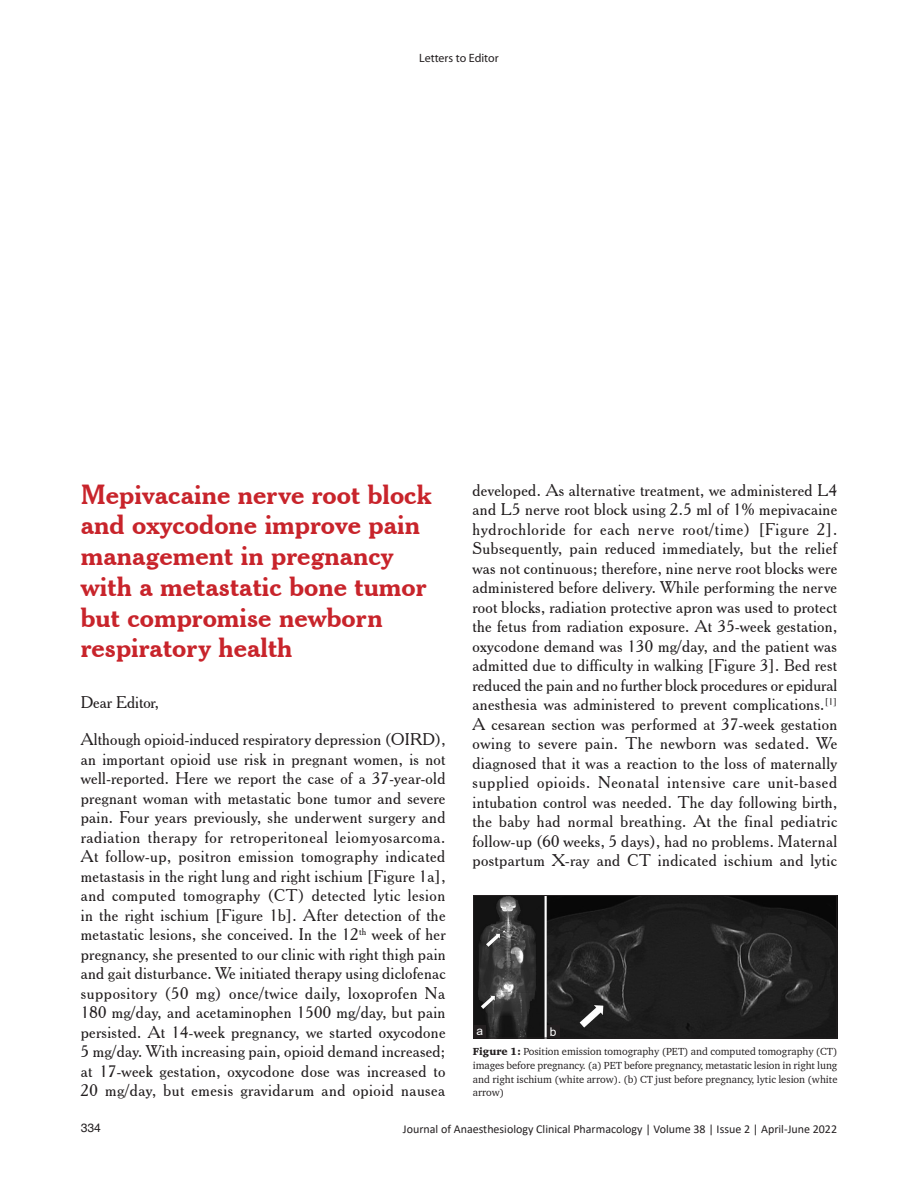
<style>
.page{position:relative;width:918px;height:1188px;background:#fff}
.page>*{position:absolute;margin:0;border:0;box-sizing:border-box;transform-origin:0 0}
.AT{font:700 27px/30.8px "Cheltenham BT";color:#c8242b}
.TX{font:16.5px/19.5px "Cheltenham BT";letter-spacing:.025em;color:#231f20;text-align:justify}
.TX-2{font:16.5px "Cheltenham BT";color:#231f20}
.t1{font:12px "Calibri";color:#231f20}
.t2{font:12px "Myriad";color:#231f20}
.t3{font:12px "Helvetica";color:#231f20}
.LABEL{font:12px "Arial";color:#fff}
.FGC{font:10.5px/13.6px "Charter BT";color:#231f20;text-align:justify}
.s1{font-weight:900}
</style>
<div class="page">
<img style="left:475px;top:897px;width:360px;height:139px">
<div style="left:473px;top:895px;width:364px;height:143px;border:1px solid #231f20"></div>
<div style="left:547px;top:1025px;width:12px;height:13px;background:#231f20"></div>
<div style="left:473px;top:1025px;width:13px;height:13px;background:#231f20"></div>
<p class="t2" style="left:419px;top:52px;width:81px">Letters to Editor</p>
<p class="AT" style="left:81px;top:478px;width:352px">Mepivacaine nerve root block and oxycodone improve pain management in pregnancy with a metastatic bone tumor but compromise newborn respiratory health</p>
<p class="TX-2" style="left:81px;top:692px;width:80px">Dear Editor,</p>
<p class="TX" style="left:81px;top:729px;width:366px">Although opioid‑induced respiratory depression (OIRD), an important opioid use risk in pregnant women, is not well‑reported. Here we report the case of a 37‑year‑old pregnant woman with metastatic bone tumor and severe pain. Four years previously, she underwent surgery and radiation therapy for retroperitoneal leiomyosarcoma.<br>At follow‑up, positron emission tomography indicated metastasis in the right lung and right ischium [Figure 1a], and computed tomography (CT) detected lytic lesion in the right ischium [Figure 1b]. After detection of the metastatic lesions, she conceived. In the 12<sup>th</sup> week of her pregnancy, she presented to our clinic with right thigh pain and gait disturbance. We initiated therapy using diclofenac suppository (50 mg) once/twice daily, loxoprofen Na 180 mg/day, and acetaminophen 1500 mg/day, but pain persisted. At 14‑week pregnancy, we started oxycodone 5 mg/day. With increasing pain, opioid demand increased; at 17‑week gestation, oxycodone dose was increased to 20 mg/day, but emesis gravidarum and opioid nausea</p>
<p class="TX" style="left:472px;top:480px;width:366px">developed. As alternative treatment, we administered L4 and L5 nerve root block using 2.5 ml of 1% mepivacaine hydrochloride for each nerve root/time) [Figure 2].<br>Subsequently, pain reduced immediately, but the relief was not continuous; therefore, nine nerve root blocks were administered before delivery. While performing the nerve root blocks, radiation protective apron was used to protect the fetus from radiation exposure. At 35‑week gestation, oxycodone demand was 130 mg/day, and the patient was admitted due to difficulty in walking [Figure 3]. Bed rest reduced the pain and no further block procedures or epidural anesthesia was administered to prevent complications.<sup>[1] </sup>A cesarean section was performed at 37‑week gestation owing to severe pain. The newborn was sedated. We diagnosed that it was a reaction to the loss of maternally supplied opioids. Neonatal intensive care unit‑based intubation control was needed. The day following birth, the baby had normal breathing. At the final pediatric follow‑up (60 weeks, 5 days), had no problems. Maternal postpartum X‑ray and CT indicated ischium and lytic</p>
<p class="LABEL" style="left:476px;top:1023px;width:8px">a</p>
<p class="LABEL" style="left:550px;top:1024px;width:8px">b</p>
<p class="FGC" style="left:473px;top:1045px;width:366px"><span class="s1">Figure 1:</span> Position emission tomography (PET) and computed tomography (CT) images before pregnancy. (a) PET before pregnancy, metastatic lesion in right lung and right ischium (white arrow). (b) CT just before pregnancy, lytic lesion (white arrow)</p>
<p class="t3" style="left:81px;top:1121px;width:22px">334</p>
<p class="t1" style="left:403px;top:1120px;width:436px">Journal of Anaesthesiology Clinical Pharmacology | Volume 38 | Issue 2 | April‑June 2022</p>
</div>
